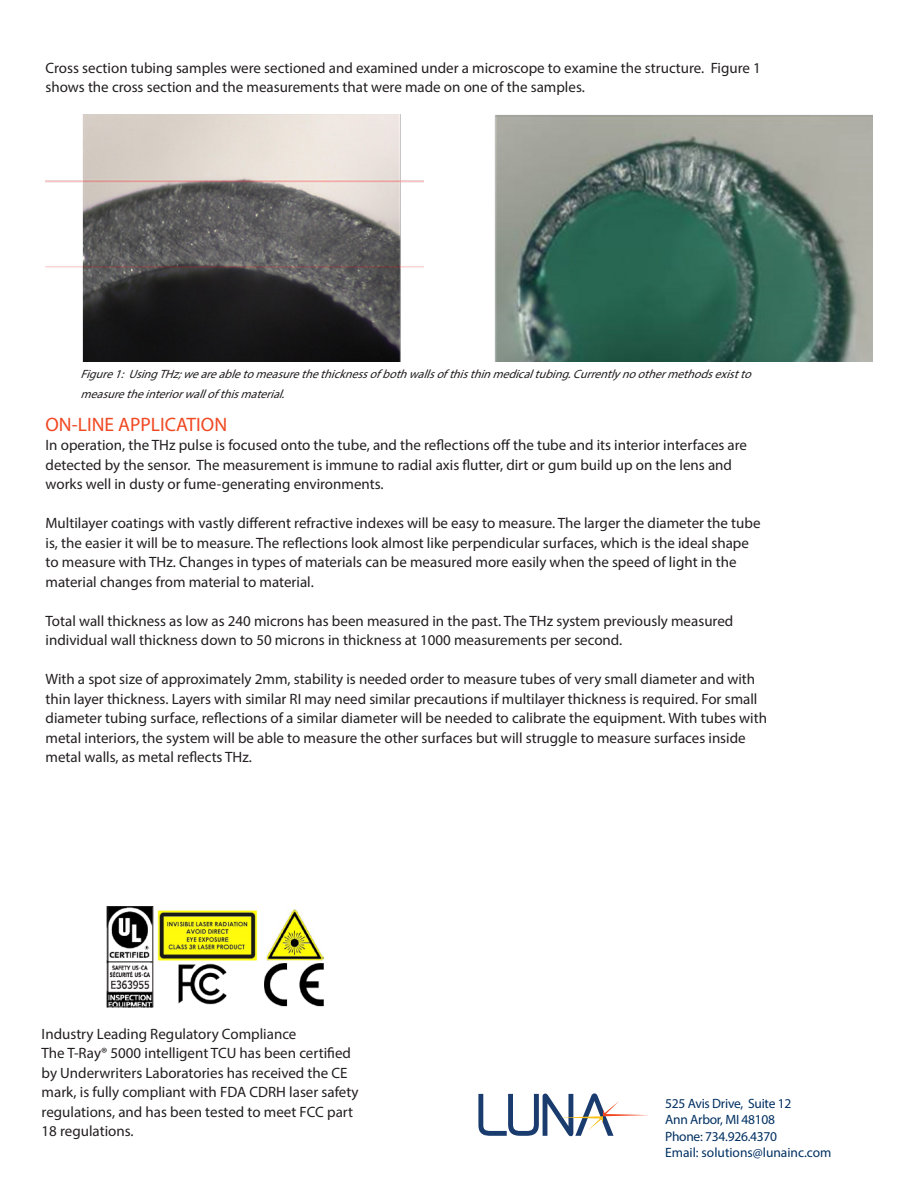
<style>
.page{position:relative;width:918px;height:1188px;background:#fff}
.page>*{position:absolute;margin:0;border:0;box-sizing:border-box;transform-origin:0 0}
.t1{font:19.5px "Myriad Pro";color:#f04822}
.Default{font:15px/19.5px "Myriad Pro";color:#231f20}
.t2{font:13.5px "Myriad Pro";letter-spacing:-.02em;color:#003062}
.t3{font:13.5px "Myriad Pro";color:#003062}
.Default-2{font:italic 12px/19.5px "Myriad Pro";color:#231f20}
</style>
<div class="page">
<img style="left:494px;top:115px;width:378px;height:247px">
<img style="left:46px;top:114px;width:378px;height:248px">
<img style="left:106px;top:906px;width:218px;height:102px">
<div style="left:108px;top:906px;width:45px;height:101px;border:1px solid #231f20"></div>
<svg style="left:478px;top:1093px;width:170px;height:43px"></svg>
<p class="Default" style="left:46px;top:58px;width:717px">Cross section tubing samples were sectioned and examined under a microscope to examine the structure. Figure 1 shows the cross section and the measurements that were made on one of the samples.</p>
<p class="Default-2" style="left:81px;top:364px;width:677px">Figure1:UsingTHz;weareabletomeasurethethicknessofbothwallsofthisthinmedicaltubing.Currentlynoothermethodsexistto measuretheinteriorwallofthismaterial.</p>
<p class="t1" style="left:46px;top:412px;width:183px">ON-LINE APPLICATION</p>
<p class="Default" style="left:46px;top:435px;width:703px">In operation, the THz pulse is focused onto the tube, and the reflections off the tube and its interior interfaces are detected by the sensor. The measurement is immune to radial axis flutter, dirt or gum build up on the lens and works well in dusty or fume-generating environments.</p>
<p class="Default" style="left:46px;top:513px;width:717px">Multilayer coatings with vastly different refractive indexes will be easy to measure. The larger the diameter the tube is, the easier it will be to measure. The reflections look almost like perpendicular surfaces, which is the ideal shape to measure with THz. Changes in types of materials can be measured more easily when the speed of light in the material changes from material to material.</p>
<p class="Default" style="left:46px;top:611px;width:689px">Total wall thickness as low as 240 microns has been measured in the past. The THz system previously measured individual wall thickness down to 50 microns in thickness at 1000 measurements per second.</p>
<p class="Default" style="left:46px;top:669px;width:723px">With a spot size of approximately 2mm, stability is needed order to measure tubes of very small diameter and with thin layer thickness. Layers with similar RI may need similar precautions if multilayer thickness is required. For small diameter tubing surface, reflections of a similar diameter will be needed to calibrate the equipment. With tubes with metal interiors, the system will be able to measure the other surfaces but will struggle to measure surfaces inside metal walls, as metal reflects THz.</p>
<p class="Default" style="left:42px;top:1024px;width:256px">Industry Leading Regulatory Compliance</p>
<p class="Default" style="left:42px;top:1043px;width:318px">The T-Ray® 5000 intelligent TCU has been certified by Underwriters Laboratories has received the CE mark, is fully compliant with FDA CDRH laser safety regulations, and has been tested to meet FCC part 18 regulations.</p>
<p class="t2" style="left:665px;top:1095px;width:128px">525 Avis Drive, Suite 12</p>
<p class="t2" style="left:665px;top:1111px;width:111px">Ann Arbor, MI 48108</p>
<p class="t2" style="left:665px;top:1128px;width:113px">Phone: 734.926.4370</p>
<p class="t3" style="left:665px;top:1144px;width:168px">Email: solutions@lunainc.com</p>
</div>
